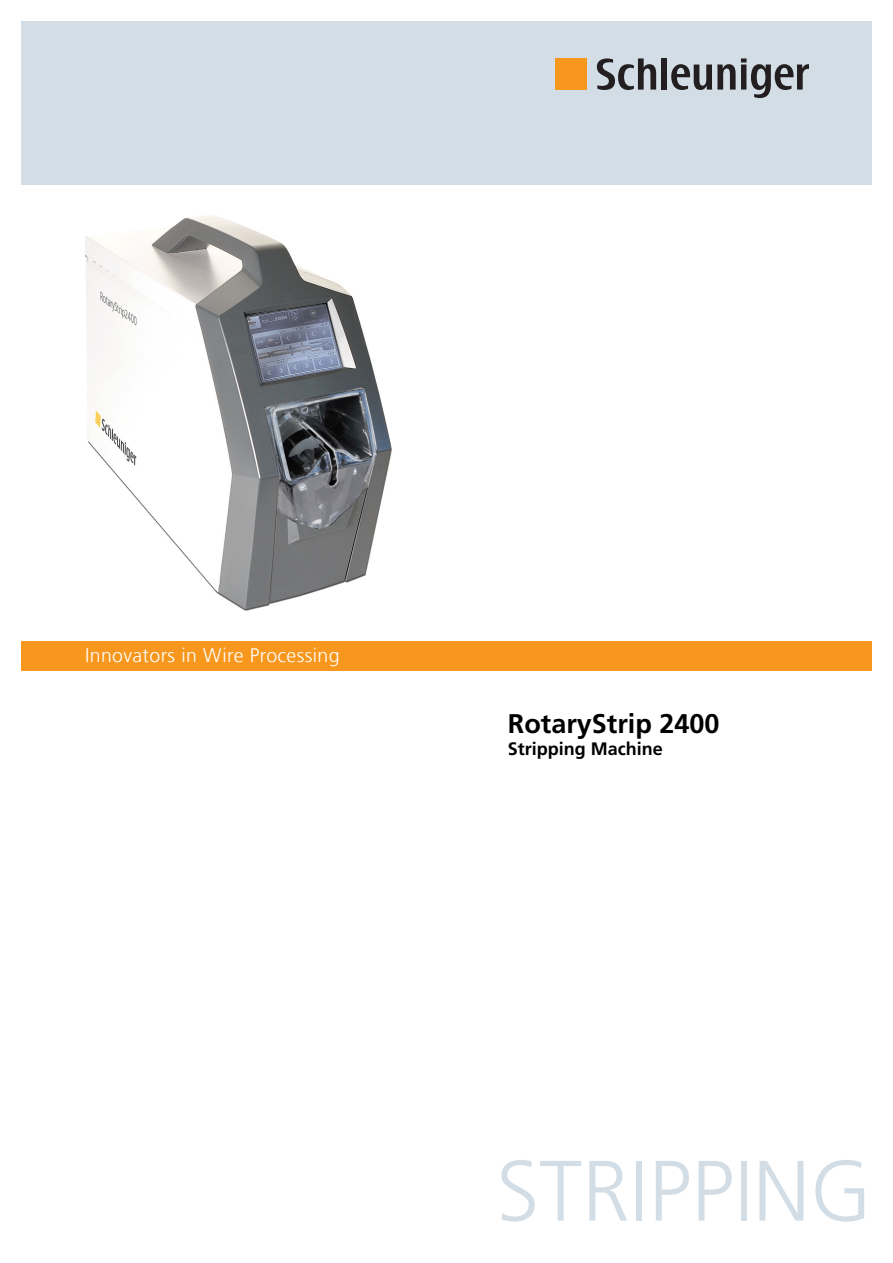
<style>
.page{position:relative;width:893px;height:1263px;background:#fff}
.page>*{position:absolute;margin:0;border:0;box-sizing:border-box;transform-origin:0 0}
.t1{font:300 85.5px "Frutiger LT Com";color:#d2dde6}
.t2{font:700 27px "Frutiger LT Com";color:#000}
.t3{font:300 19.5px "Frutiger LT Com";letter-spacing:.02em;color:#fff}
.t4{font:700 18px "Frutiger LT Com";color:#000}
</style>
<div class="page">
<img style="left:85px;top:184px;width:434px;height:427px">
<div style="left:21px;top:641px;width:851px;height:29px;background:#f7971d"></div>
<div style="left:21px;top:21px;width:851px;height:163px;background:#d2dde6"></div>
<div style="left:556px;top:58px;width:31px;height:32px;background:#f7971d"></div>
<svg style="left:596px;top:58px;width:213px;height:40px"></svg>
<p class="t3" style="left:85px;top:644px;width:256px">Innovators in Wire Processing</p>
<p class="t2" style="left:508px;top:708px;width:213px">RotaryStrip 2400</p>
<p class="t4" style="left:508px;top:738px;width:157px">Stripping Machine</p>
<p class="t1" style="left:496px;top:1141px;width:377px">STRIPPING</p>
</div>
